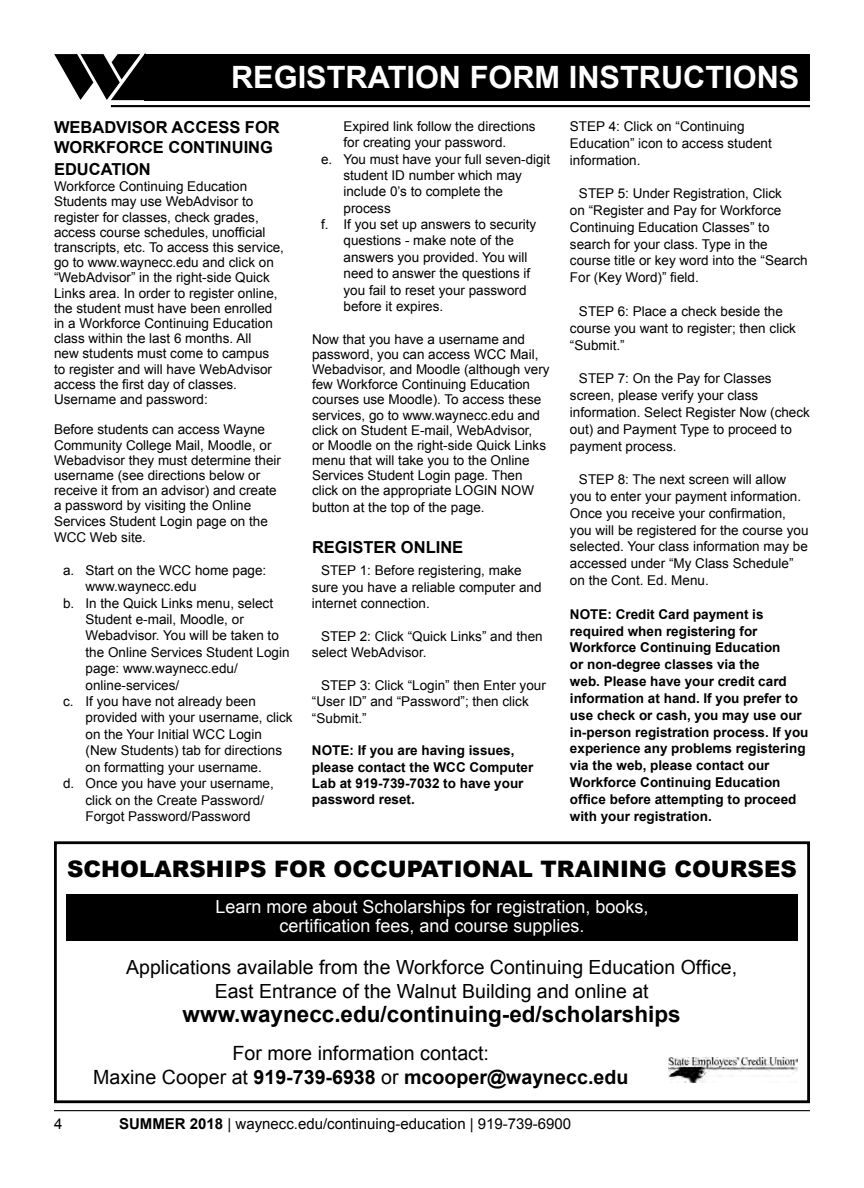
<style>
.page{position:relative;width:864px;height:1188px;background:#fff}
.page>*{position:absolute;margin:0;border:0;box-sizing:border-box;transform-origin:0 0}
.t1{font:700 30.75px "Arial";color:#fff}
.t2{font:900 22.65px "Arial";color:#000}
.t3{font:700 22.5px "Arial";color:#000}
.t4{font:19.65px/23.5px "Arial";color:#000;text-align:center}
.t5{font:19.5px/24px "Arial";color:#000;text-align:center}
.t6{font:18px/19.5px "Arial";color:#fff;text-align:center}
.t7{font:700 16.5px/20px "Arial";color:#000}
.t8{font:15px "Arial";color:#000}
.t9{font:13.5px/16.8px "Arial";color:#000}
.t10{font:700 13.5px/16.8px "Arial";color:#000}
.s1{font-weight:700}
</style>
<div class="page">
<hr style="left:54px;top:1110px;width:756px;height:1px;background:#000">
<hr style="left:111px;top:105px;width:699px;height:2px;background:#000">
<div style="left:145px;top:54px;width:665px;height:46px;background:#000"></div>
<svg style="left:54px;top:53px;width:92px;height:47px"></svg>
<div style="left:54px;top:841px;width:756px;height:262px;background:#fff;border:3px solid #000"></div>
<div style="left:66px;top:894px;width:731px;height:46px;background:#000"></div>
<img style="left:668px;top:1058px;width:129px;height:24px">
<h1 class="t1" style="left:231px;top:57px;width:570px">REGISTRATION FORM INSTRUCTIONS</h1>
<p class="t7" style="left:54px;top:118px;width:227px">WEBADVISOR ACCESS FOR<br>WORKFORCE CONTINUING</p>
<p class="t7" style="left:54px;top:160px;width:98px">EDUCATION</p>
<p class="t9" style="left:54px;top:179px;width:232px;line-height:15.1px">Workforce Continuing Education Students may use WebAdvisor to register for classes, check grades, access course schedules, unofficial transcripts, etc. To access this service, go to www.waynecc.edu and click on “WebAdvisor” in the right-side Quick Links area. In order to register online, the student must have been enrolled in a Workforce Continuing Education class within the last 6 months. All<br>new students must come to campus<br>to register and will have WebAdvisor access the first day of classes.<br>Username and password:</p>
<p class="t9" style="left:54px;top:422px;width:229px;line-height:15.3px">Before students can access Wayne<br>Community College Mail, Moodle, or<br>Webadvisor they must determine their username (see directions below or receive it from an advisor) and create a password by visiting the Online<br>Services Student Login page on the<br>WCC Web site.</p>
<p class="t9" style="left:63px;top:562px;width:205px">a. Start on the WCC home page:</p>
<p class="t9" style="left:86px;top:578px;width:113px">www.waynecc.edu</p>
<p class="t9" style="left:63px;top:595px;width:212px">b. In the Quick Links menu, select</p>
<p class="t9" style="left:86px;top:611px;width:160px">Student e-mail, Moodle, or</p>
<p class="t9" style="left:86px;top:627px;width:195px">Webadvisor. You will be taken to</p>
<p class="t9" style="left:86px;top:644px;width:206px">the Online Services Student Login</p>
<p class="t9" style="left:86px;top:660px;width:154px">page: www.waynecc.edu/</p>
<p class="t9" style="left:86px;top:677px;width:95px">online-services/</p>
<p class="t9" style="left:63px;top:693px;width:194px">c. If you have not already been</p>
<p class="t9" style="left:86px;top:709px;width:209px">provided with your username, click</p>
<p class="t9" style="left:86px;top:726px;width:178px">on the Your Initial WCC Login</p>
<p class="t9" style="left:86px;top:742px;width:198px">(New Students) tab for directions</p>
<p class="t9" style="left:86px;top:759px;width:178px">on formatting your username.</p>
<p class="t9" style="left:63px;top:775px;width:212px">d. Once you have your username,</p>
<p class="t9" style="left:86px;top:792px;width:180px">click on the Create Password/</p>
<p class="t9" style="left:86px;top:808px;width:167px">Forgot Password/Password</p>
<p class="t9" style="left:344px;top:118px;width:194px">Expired link follow the directions</p>
<p class="t9" style="left:344px;top:134px;width:164px">for creating your password.</p>
<p class="t9" style="left:321px;top:151px;width:231px">e. You must have your full seven-digit</p>
<p class="t9" style="left:343px;top:167px;width:180px">student ID number which may</p>
<p class="t9" style="left:343px;top:183px;width:161px">include 0’s to complete the</p>
<p class="t9" style="left:343px;top:200px;width:49px">process</p>
<p class="t9" style="left:321px;top:216px;width:217px">f. If you set up answers to security</p>
<p class="t9" style="left:344px;top:232px;width:172px">questions - make note of the</p>
<p class="t9" style="left:344px;top:249px;width:185px">answers you provided. You will</p>
<p class="t9" style="left:344px;top:265px;width:188px">need to answer the questions if</p>
<p class="t9" style="left:344px;top:282px;width:185px">you fail to reset your password</p>
<p class="t9" style="left:344px;top:298px;width:101px">before it expires.</p>
<p class="t9" style="left:312px;top:331px;width:239px;line-height:15.3px">Now that you have a username and password, you can access WCC Mail, Webadvisor, and Moodle (although very few Workforce Continuing Education courses use Moodle). To access these services, go to www.waynecc.edu and click on Student E-mail, WebAdvisor,<br>or Moodle on the right-side Quick Links menu that will take you to the Online Services Student Login page. Then click on the appropriate LOGIN NOW button at the top of the page.</p>
<p class="t7" style="left:312px;top:538px;width:153px">REGISTER ONLINE</p>
<p class="t9" style="left:312px;top:562px;width:231px;line-height:16.4px;text-indent:9px">STEP 1: Before registering, make sure you have a reliable computer and internet connection.</p>
<p class="t9" style="left:312px;top:628px;width:232px;line-height:16.4px;text-indent:9px">STEP 2: Click “Quick Links” and then select WebAdvisor.</p>
<p class="t9" style="left:312px;top:677px;width:235px;line-height:16.4px;text-indent:9px">STEP 3: Click “Login” then Enter your “User ID” and “Password”; then click “Submit.”</p>
<p class="t10" style="left:312px;top:743px;width:223px;line-height:16.4px">NOTE: If you are having issues, please contact the WCC Computer<br>Lab at 919-739-7032 to have your password reset.</p>
<p class="t9" style="left:570px;top:118px;width:203px">STEP 4: Click on “Continuing<br>Education” icon to access student information.</p>
<p class="t9" style="left:570px;top:185px;width:239px;text-indent:9px">STEP 5: Under Registration, Click<br>on “Register and Pay for Workforce Continuing Education Classes” to search for your class. Type in the course title or key word into the “Search For (Key Word)” field.</p>
<p class="t9" style="left:570px;top:303px;width:227px;text-indent:9px">STEP 6: Place a check beside the course you want to register; then click “Submit.”</p>
<p class="t9" style="left:570px;top:370px;width:241px;text-indent:9px">STEP 7: On the Pay for Classes screen, please verify your class information. Select Register Now (check out) and Payment Type to proceed to payment process.</p>
<p class="t9" style="left:570px;top:471px;width:240px;text-indent:9px">STEP 8: The next screen will allow you to enter your payment information.<br>Once you receive your confirmation, you will be registered for the course you selected. Your class information may be accessed under “My Class Schedule” on the Cont. Ed. Menu.</p>
<p class="t10" style="left:570px;top:606px;width:240px">NOTE: Credit Card payment is required when registering for<br>Workforce Continuing Education<br>or non-degree classes via the<br>web. Please have your credit card information at hand. If you prefer to use check or cash, you may use our in-person registration process. If you experience any problems registering via the web, please contact our<br>Workforce Continuing Education office before attempting to proceed with your registration.</p>
<h2 class="t2" style="left:67px;top:852px;width:731px">SCHOLARSHIPS FOR OCCUPATIONAL TRAINING COURSES</h2>
<h3 class="t6" style="left:215px;top:897px;width:435px">Learn more about Scholarships for registration, books, certification fees, and course supplies.</h3>
<h3 class="t5" style="left:126px;top:955px;width:612px">Applications available from the Workforce Continuing Education Office,<br>East Entrance of the Walnut Building and online at</h3>
<h3 class="t3" style="left:183px;top:999px;width:500px">www.waynecc.edu/continuing-ed/scholarships</h3>
<h3 class="t4" style="left:93px;top:1042px;width:537px">For more information contact:<br>Maxine Cooper at <span class="s1">919-739-6938</span> or <span class="s1">mcooper@waynecc.edu</span></h3>
<p class="t8" style="left:54px;top:1114px;width:10px">4</p>
<p class="t8" style="left:119px;top:1114px;width:454px"><span class="s1">SUMMER 2018</span> | waynecc.edu/continuing-education | 919-739-6900</p>
</div>
